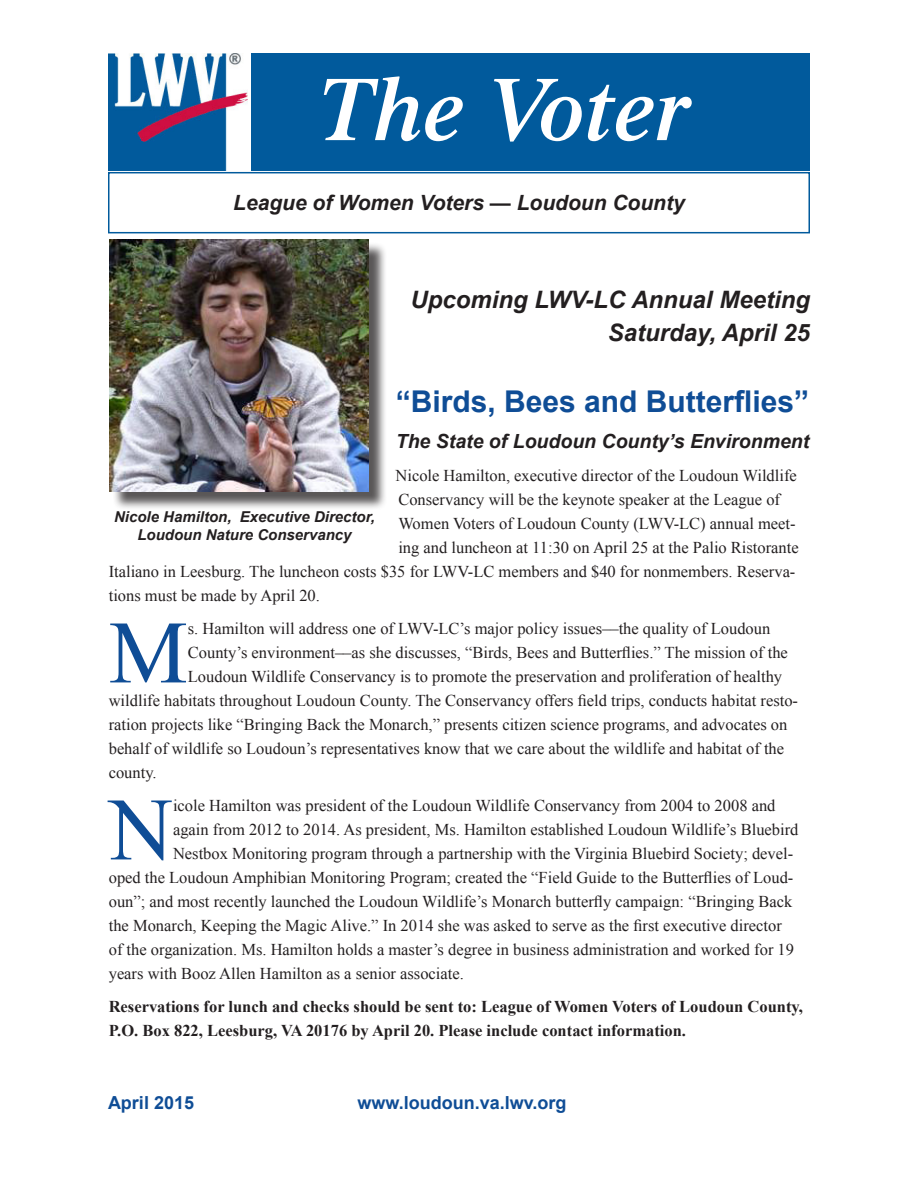
<style>
.page{position:relative;width:918px;height:1188px;background:#fff}
.page>*{position:absolute;margin:0;border:0;box-sizing:border-box;transform-origin:0 0}
.t1{font:italic 600 90px "Times";color:#fff}
.body_text{font:88.95px "Times New Roman";color:#0f4d96}
.Heading_1{font:700 30px "Arial";color:#0f4d96}
.Paragraph_Style_3{font:italic 700 24px "Arial";color:#231f20}
.t2{font:italic 700 21px "Arial";color:#231f20}
.Heading_1-2{font:italic 700 19.5px "Arial";color:#231f20}
.t3{font:700 18px "Arial";color:#0f4d96}
.body_text-2{font:16.5px "Times New Roman";color:#231f20}
.body_text-3{font:700 16.5px/24px "Times New Roman";color:#231f20}
.t4{font:italic 700 15px "Arial";color:#231f20}
</style>
<div class="page">
<img style="left:108px;top:53px;width:139px;height:117px">
<div style="left:108px;top:172px;width:702px;height:61px;border:2px solid #015a9c"></div>
<div style="left:251px;top:53px;width:559px;height:118px;background:#015a9c"></div>
<div style="left:112px;top:242px;width:276px;height:269px;background:#231f20;opacity:.75"></div>
<img style="left:110px;top:239px;width:259px;height:253px">
<h1 class="t1" style="left:318px;top:57px;width:372px">The Voter</h1>
<p class="t2" style="left:233px;top:189px;width:453px">League of Women Voters — Loudoun County</p>
<p class="Paragraph_Style_3" style="left:410px;top:284px;width:401px">Upcoming LWV-LC Annual Meeting</p>
<p class="Paragraph_Style_3" style="left:608px;top:317px;width:204px">Saturday, April 25</p>
<p class="Heading_1" style="left:396px;top:382px;width:415px">“Birds, Bees and Butterflies”</p>
<p class="Heading_1-2" style="left:396px;top:429px;width:415px">The State of Loudoun County’s Environment</p>
<p class="body_text-2" style="left:396px;top:465px;width:403px">Nicole Hamilton, executive director of the Loudoun Wildlife</p>
<p class="body_text-2" style="left:398px;top:489px;width:383px">Conservancy will be the keynote speaker at the League of</p>
<p class="body_text-2" style="left:398px;top:513px;width:399px">Women Voters of Loudoun County (LWV-LC) annual meet-</p>
<p class="body_text-2" style="left:398px;top:537px;width:402px">ing and luncheon at 11:30 on April 25 at the Palio Ristorante</p>
<p class="body_text-2" style="left:109px;top:561px;width:688px">Italiano in Leesburg. The luncheon costs $35 for LWV-LC members and $40 for nonmembers. Reserva-</p>
<p class="body_text-2" style="left:109px;top:585px;width:213px">tions must be made by April 20.</p>
<p class="body_text" style="left:109px;top:593px;width:81px">M</p>
<p class="body_text-2" style="left:188px;top:618px;width:584px">s. Hamilton will address one of LWV-LC’s major policy issues––the quality of Loudoun</p>
<p class="t4" style="left:114px;top:507px;width:262px">Nicole Hamilton, Executive Director,</p>
<p class="t4" style="left:137px;top:525px;width:216px">Loudoun Nature Conservancy</p>
<p class="body_text-2" style="left:188px;top:642px;width:602px">County’s environment––as she discusses, “Birds, Bees and Butterflies.” The mission of the</p>
<p class="body_text-2" style="left:188px;top:666px;width:596px">Loudoun Wildlife Conservancy is to promote the preservation and proliferation of healthy</p>
<p class="body_text-2" style="left:109px;top:690px;width:691px">wildlife habitats throughout Loudoun County. The Conservancy offers field trips, conducts habitat resto-</p>
<p class="body_text-2" style="left:109px;top:714px;width:680px">ration projects like “Bringing Back the Monarch,” presents citizen science programs, and advocates on</p>
<p class="body_text-2" style="left:109px;top:738px;width:677px">behalf of wildlife so Loudoun’s representatives know that we care about the wildlife and habitat of the</p>
<p class="body_text-2" style="left:109px;top:762px;width:49px">county.</p>
<p class="body_text" style="left:109px;top:770px;width:66px">N</p>
<p class="body_text-2" style="left:173px;top:795px;width:604px">icole Hamilton was president of the Loudoun Wildlife Conservancy from 2004 to 2008 and</p>
<p class="body_text-2" style="left:173px;top:819px;width:627px">again from 2012 to 2014. As president, Ms. Hamilton established Loudoun Wildlife’s Bluebird</p>
<p class="body_text-2" style="left:173px;top:843px;width:622px">Nestbox Monitoring program through a partnership with the Virginia Bluebird Society; devel-</p>
<p class="body_text-2" style="left:109px;top:867px;width:686px">oped the Loudoun Amphibian Monitoring Program; created the “Field Guide to the Butterflies of Loud-</p>
<p class="body_text-2" style="left:109px;top:891px;width:685px">oun”; and most recently launched the Loudoun Wildlife’s Monarch butterfly campaign: “Bringing Back</p>
<p class="body_text-2" style="left:109px;top:915px;width:675px">the Monarch, Keeping the Magic Alive.” In 2014 she was asked to serve as the first executive director</p>
<p class="body_text-2" style="left:109px;top:939px;width:687px">of the organization. Ms. Hamilton holds a master’s degree in business administration and worked for 19</p>
<p class="body_text-2" style="left:109px;top:963px;width:357px">years with Booz Allen Hamilton as a senior associate.</p>
<p class="body_text-3" style="left:109px;top:995px;width:696px">Reservations for lunch and checks should be sent to: League of Women Voters of Loudoun County,<br>P.O. Box 822, Leesburg, VA 20176 by April 20. Please include contact information.</p>
<p class="t3" style="left:108px;top:1091px;width:88px">April 2015</p>
<p class="t3" style="left:357px;top:1091px;width:211px">www.loudoun.va.lwv.org</p>
</div>
